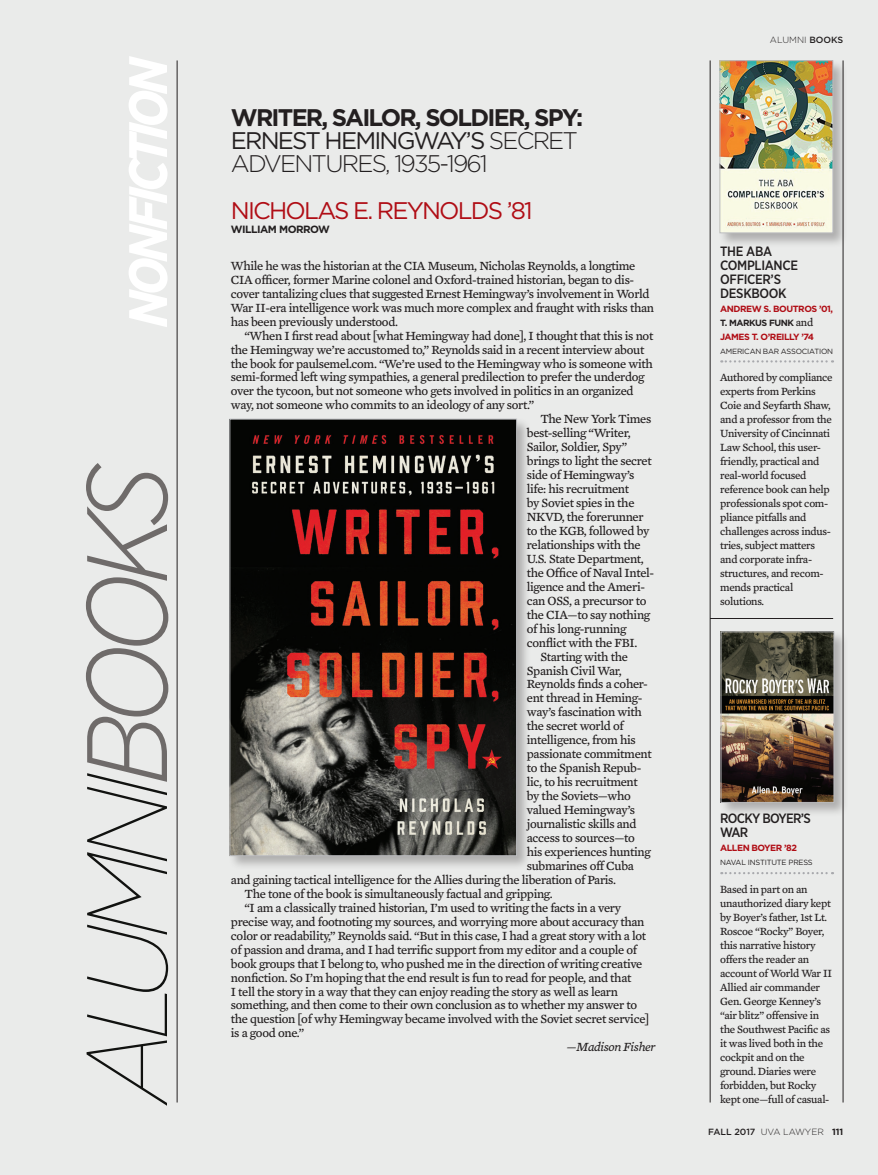
<style>
.page{position:relative;width:878px;height:1175px;background:#fff}
.page>*{position:absolute;margin:0;border:0;box-sizing:border-box;transform-origin:0 0}
.t1{font:italic 100 114px "Gotham Narrow";color:#111210}
.t2{font:italic 700 54px "Gotham Narrow";color:#fff}
._6-column_ROMAN__7_5{font:700 24px/23.2px "Gotham HTF";letter-spacing:-.075em;color:#231f20}
._6-column_ROMAN__7_5-2{font:24px "Gotham HTF";letter-spacing:-.075em;color:#b00d15}
._6-column_ROMAN__7_5-3{font:500 13.5px/14px "Gotham Narrow";letter-spacing:-.025em;color:#231f20}
._6-column_ROMAN__7_5-4{font:500 13.5px/14px "Gotham Narrow";letter-spacing:-.05em;color:#231f20}
._6-COL_SIDEBAR_8_5_9{font:12.75px/14px "Mercury Text G4 Roman";letter-spacing:-.025em;color:#231f20}
._6-COL_SIDEBAR_FEATU{font:12.75px/14px "Mercury Text G4 Roman";letter-spacing:-.025em;color:#231f20}
.t3{font:italic 12.75px "Mercury Text G4";letter-spacing:-.025em;color:#231f20}
.ALUMNI_BOOKS_BODY_6{font:11.25px/14px "Mercury Text G4 Roman";letter-spacing:-.025em;color:#231f20}
._6-COL_SIDEBAR_FEATU-2{font:700 10.5px "Gotham HTF";letter-spacing:-.05em;color:#231f20}
._6-column_ROMAN__7_5-5{font:700 9px/14px "Gotham HTF";letter-spacing:-.05em;color:#b00d15}
.t4{font:300 9px "Gotham HTF";color:#231f20}
.ALUMNI_BOKS_DOTTED_p{font:7.5px "Gotham HTF";letter-spacing:-.025em;color:#231f20}
.s1{font-weight:300;color:#6f6b6a}
.s2{font-weight:400}
.s3{font-weight:300}
.s4{font-weight:500}
.s5{color:#231f20}
.s6{font-family:"Mercury Text G4 Roman";font-weight:400;font-size:11.25px;color:#231f20}
.s7{font-weight:700}
</style>
<div class="page">
<div style="left:0;top:0;width:878px;height:1174px;background:#eaebea"></div>
<svg style="left:721px;top:360px;width:112px;height:2px"></svg>
<hr style="left:710px;top:618px;width:123px;height:1px;background:#231f20">
<svg style="left:721px;top:872px;width:112px;height:2px"></svg>
<div style="left:718px;top:59px;width:129px;height:189px;background:#231f20;opacity:.3"></div>
<img style="left:721px;top:62px;width:110px;height:169px">
<div style="left:719px;top:60px;width:114px;height:173px;border:1px solid #bcbdc0"></div>
<div style="left:719px;top:630px;width:129px;height:187px;background:#231f20;opacity:.3"></div>
<img style="left:722px;top:633px;width:110px;height:167px">
<div style="left:720px;top:631px;width:114px;height:171px;border:1px solid #bcbdc0"></div>
<hr style="left:842px;top:60px;width:1px;height:1042px;background:#231f20">
<hr style="left:709px;top:60px;width:1px;height:1042px;background:#231f20">
<hr style="left:177px;top:60px;width:1px;height:1042px;background:#231f20">
<div style="left:228px;top:417px;width:303px;height:454px;background:#231f20;opacity:.3"></div>
<img style="left:231px;top:421px;width:284px;height:433px">
<div style="left:229px;top:419px;width:288px;height:437px;border:1px solid #bcbdc0"></div>
<p class="t2" style="left:113px;top:327px;width:273px;rotate:-90deg">NONFICTION</p>
<p class="t1" style="left:59px;top:1103px;width:641px;rotate:-90deg">ALUMNI<span class="s1">BOOKS</span></p>
<p class="_6-column_ROMAN__7_5" style="left:231px;top:105px;width:354px">WRITER, SAILOR, SOLDIER, SPY:<br><span class="s2">ERNEST HEMINGWAY’S</span> <span class="s3">SECRET<br>ADVENTURES, 1935-1961</span></p>
<p class="_6-column_ROMAN__7_5-2" style="left:231px;top:197px;width:303px">NICHOLAS E. REYNOLDS ’81</p>
<p class="_6-COL_SIDEBAR_FEATU-2" style="left:231px;top:223px;width:101px">WILLIAM MORROW</p>
<p class="_6-COL_SIDEBAR_FEATU" style="left:231px;top:258px;width:424px">While he was the historian at the CIA Museum, Nicholas Reynolds, a longtime CIA officer, former Marine colonel and Oxford-trained historian, began to dis&shy;cover tantalizing clues that suggested Ernest Hemingway’s involvement in World War II-era intelligence work was much more complex and fraught with risks than has been previously understood.</p>
<p class="_6-COL_SIDEBAR_8_5_9" style="left:231px;top:328px;width:424px;text-indent:14px">“When I first read about [what Hemingway had done], I thought that this is not the Hemingway we’re accustomed to,” Reynolds said in a recent interview about the book for paulsemel.com. “We’re used to the Hemingway who is someone with semi-formed left wing sympathies, a general predilection to prefer the underdog over the tycoon, but not someone who gets involved in politics in an organized way, not someone who commits to an ideology of any sort.”</p>
<p class="_6-COL_SIDEBAR_8_5_9" style="left:527px;top:412px;width:129px;text-indent:14px">The New York Times best-selling “Writer,<br>Sailor, Soldier, Spy” brings to light the secret side of Hemingway’s life: his recruitment<br>by Soviet spies in the<br>NKVD, the forerunner to the KGB, followed by relationships with the<br>U.S. State Department, the Office of Naval Intel&shy;ligence and the Ameri&shy;can OSS, a precursor to the CIA—to say nothing of his long-running conflict with the FBI.</p>
<p class="_6-COL_SIDEBAR_8_5_9" style="left:540px;top:649px;width:89px">Starting with the</p>
<p class="_6-COL_SIDEBAR_8_5_9" style="left:527px;top:663px;width:96px">Spanish Civil War,</p>
<p class="_6-COL_SIDEBAR_8_5_9" style="left:527px;top:677px;width:123px">Reynolds finds a coher-</p>
<p class="_6-COL_SIDEBAR_8_5_9" style="left:527px;top:691px;width:117px">ent thread in Heming-</p>
<p class="_6-COL_SIDEBAR_8_5_9" style="left:527px;top:705px;width:116px">way’s fascination with</p>
<p class="_6-COL_SIDEBAR_8_5_9" style="left:527px;top:719px;width:98px">the secret world of</p>
<p class="_6-COL_SIDEBAR_8_5_9" style="left:527px;top:733px;width:110px">intelligence, from his</p>
<p class="_6-COL_SIDEBAR_8_5_9" style="left:527px;top:747px;width:126px">passionate commitment</p>
<p class="_6-COL_SIDEBAR_8_5_9" style="left:527px;top:761px;width:116px">to the Spanish Repub-</p>
<p class="_6-COL_SIDEBAR_8_5_9" style="left:527px;top:775px;width:112px">lic, to his recruitment</p>
<p class="_6-COL_SIDEBAR_8_5_9" style="left:527px;top:789px;width:106px">by the Soviets—who</p>
<p class="_6-COL_SIDEBAR_8_5_9" style="left:527px;top:803px;width:110px">valued Hemingway’s</p>
<p class="_6-COL_SIDEBAR_8_5_9" style="left:527px;top:816px;width:111px">journalistic skills and</p>
<p class="_6-COL_SIDEBAR_8_5_9" style="left:527px;top:830px;width:110px">access to sources—to</p>
<p class="_6-COL_SIDEBAR_8_5_9" style="left:527px;top:844px;width:125px">his experiences hunting</p>
<p class="_6-COL_SIDEBAR_8_5_9" style="left:527px;top:858px;width:109px">submarines off Cuba</p>
<p class="_6-COL_SIDEBAR_8_5_9" style="left:231px;top:872px;width:386px">and gaining tactical intelligence for the Allies during the liberation of Paris.</p>
<p class="_6-COL_SIDEBAR_8_5_9" style="left:244px;top:886px;width:310px">The tone of the book is simultaneously factual and gripping.</p>
<p class="_6-COL_SIDEBAR_8_5_9" style="left:231px;top:900px;width:420px;text-indent:14px">“I am a classically trained historian, I’m used to writing the facts in a very precise way, and footnoting my sources, and worrying more about accuracy than color or readability,” Reynolds said. “But in this case, I had a great story with a lot of passion and drama, and I had terrific support from my editor and a couple of book groups that I belong to, who pushed me in the direction of writing creative nonfiction. So I’m hoping that the end result is fun to read for people, and that<br>I tell the story in a way that they can enjoy reading the story as well as learn something, and then come to their own conclusion as to whether my answer to the question [of why Hemingway became involved with the Soviet secret service] is a good one.”</p>
<p class="t3" style="left:566px;top:1039px;width:90px">—Madison Fisher</p>
<p class="t4" style="left:770px;top:35px;width:75px">ALUMNI <span class="s4">BOOKS</span></p>
<p class="_6-column_ROMAN__7_5-3" style="left:720px;top:244px;width:79px">THE ABA<br>COMPLIANCE<br>OFFICER’S<br>DESKBOOK</p>
<p class="_6-column_ROMAN__7_5-5" style="left:720px;top:301px;width:114px">ANDREW S. BOUTROS ’01,</p>
<p class="_6-column_ROMAN__7_5-5" style="left:720px;top:315px;width:95px"><span class="s5">T. MARKUS FUNK</span> <span class="s6">and<br></span>JAMES T. O’REILLY ’74</p>
<p class="ALUMNI_BOKS_DOTTED_p" style="left:720px;top:347px;width:114px">AMERICAN BAR ASSOCIATION</p>
<p class="ALUMNI_BOOKS_BODY_6" style="left:720px;top:371px;width:114px">Authored by compliance experts from Perkins<br>Coie and Seyfarth Shaw, and a professor from the<br>University of Cincinnati<br>Law School, this user&shy;friendly, practical and real-world focused reference book can help professionals spot com&shy;pliance pitfalls and challenges across indus&shy;tries, subject matters and corporate infra&shy;structures, and recom&shy;mends practical solutions.</p>
<p class="_6-column_ROMAN__7_5-4" style="left:720px;top:811px;width:92px">ROCKY BOYER’S<br>WAR</p>
<p class="_6-column_ROMAN__7_5-5" style="left:720px;top:841px;width:78px">ALLEN BOYER ’82</p>
<p class="ALUMNI_BOKS_DOTTED_p" style="left:720px;top:858px;width:94px">NAVAL INSTITUTE PRESS</p>
<p class="ALUMNI_BOOKS_BODY_6" style="left:720px;top:882px;width:113px">Based in part on an unauthorized diary kept by Boyer’s father, 1st Lt.<br>Roscoe “Rocky” Boyer, this narrative history offers the reader an account of World War II<br>Allied air commander<br>Gen. George Kenney’s “air blitz” offensive in the Southwest Pacific as it was lived both in the cockpit and on the ground. Diaries were forbidden, but Rocky kept one—full of casual-</p>
<p class="t4" style="left:708px;top:1127px;width:137px"><span class="s4">FALL 2017</span> UVA LAWYER <span class="s7">111</span></p>
</div>
